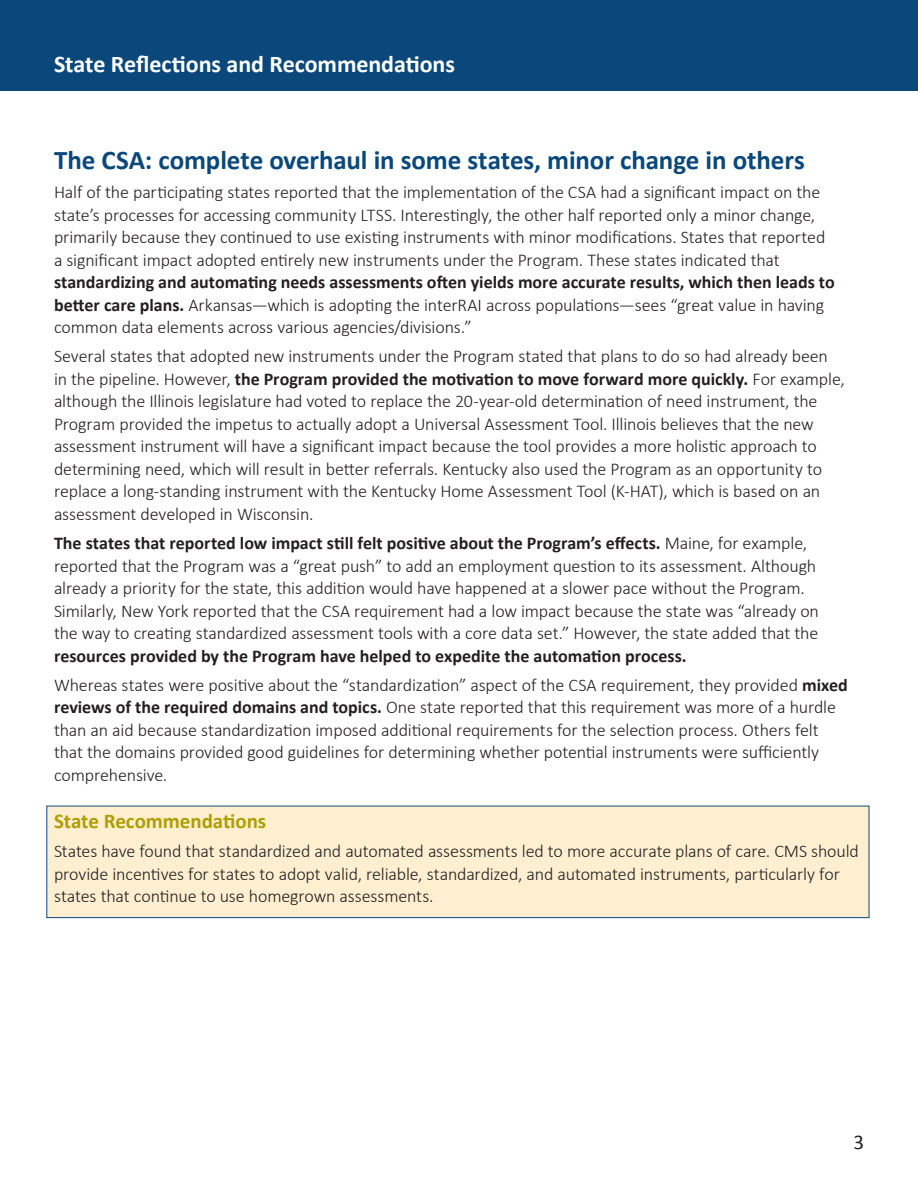
<style>
.page{position:relative;width:918px;height:1188px;background:#fff}
.page>*{position:absolute;margin:0;border:0;box-sizing:border-box;transform-origin:0 0}
.Level1_head{font:700 27px "Calibri";letter-spacing:-.005em;color:#0a487b}
.t1{font:700 24px "Calibri";letter-spacing:-.005em;color:#fff}
.Body{font:700 21px "Calibri";letter-spacing:-.005em;color:#ae9e01}
.t2{font:21px "Calibri";color:#231f20}
.Body-2{font:300 18px/22.5px "Calibri";letter-spacing:-.01em;color:#231f20}
.s1{font-weight:700}
</style>
<div class="page">
<div style="left:0;top:0;width:918px;height:91px;background:#0a487b"></div>
<div style="left:46px;top:806px;width:823px;height:112px;background:#feefd0;border:1px solid #0a487b"></div>
<h2 class="t1" style="left:54px;top:49px;width:403px">State Reflections and Recommendations</h2>
<p class="Level1_head" style="left:54px;top:143px;width:752px">The CSA: complete overhaul in some states, minor change in others</p>
<p class="Body-2" style="left:54px;top:181px;width:782px">Half of the participating states reported that the implementation of the CSA had a significant impact on the state’s processes for accessing community LTSS. Interestingly, the other half reported only a minor change, primarily because they continued to use existing instruments with minor modifications. States that reported a significant impact adopted entirely new instruments under the Program. These states indicated that <span class="s1">standardizing and automating needs assessments often yields more accurate results, which then leads to better care plans.</span> Arkansas—which is adopting the interRAI across populations—sees “great value in having common data elements across various agencies/divisions.”</p>
<p class="Body-2" style="left:54px;top:345px;width:792px">Several states that adopted new instruments under the Program stated that plans to do so had already been in the pipeline. However, <span class="s1">the Program provided the motivation to move forward more quickly.</span> For example, although the Illinois legislature had voted to replace the 20-year-old determination of need instrument, the Program provided the impetus to actually adopt a Universal Assessment Tool. Illinois believes that the new assessment instrument will have a significant impact because the tool provides a more holistic approach to determining need, which will result in better referrals. Kentucky also used the Program as an opportunity to replace a long-standing instrument with the Kentucky Home Assessment Tool (K-HAT), which is based on an assessment developed in Wisconsin.</p>
<p class="Body-2" style="left:54px;top:532px;width:767px"><span class="s1">The states that reported low impact still felt positive about the Program’s effects.</span> Maine, for example, reported that the Program was a “great push” to add an employment question to its assessment. Although already a priority for the state, this addition would have happened at a slower pace without the Program.<br>Similarly, New York reported that the CSA requirement had a low impact because the state was “already on the way to creating standardized assessment tools with a core data set.” However, the state added that the <span class="s1">resources provided by the Program have helped to expedite the automation process.</span></p>
<p class="Body-2" style="left:54px;top:673px;width:795px">Whereas states were positive about the “standardization” aspect of the CSA requirement, they provided <span class="s1">mixed reviews of the required domains and topics.</span> One state reported that this requirement was more of a hurdle than an aid because standardization imposed additional requirements for the selection process. Others felt that the domains provided good guidelines for determining whether potential instruments were sufficiently comprehensive.</p>
<p class="Body" style="left:54px;top:808px;width:214px">State Recommendations</p>
<p class="Body-2" style="left:54px;top:840px;width:806px">States have found that standardized and automated assessments led to more accurate plans of care. CMS should provide incentives for states to adopt valid, reliable, standardized, and automated instruments, particularly for states that continue to use homegrown assessments.</p>
<p class="t2" style="left:853px;top:1129px;width:12px">3</p>
</div>
